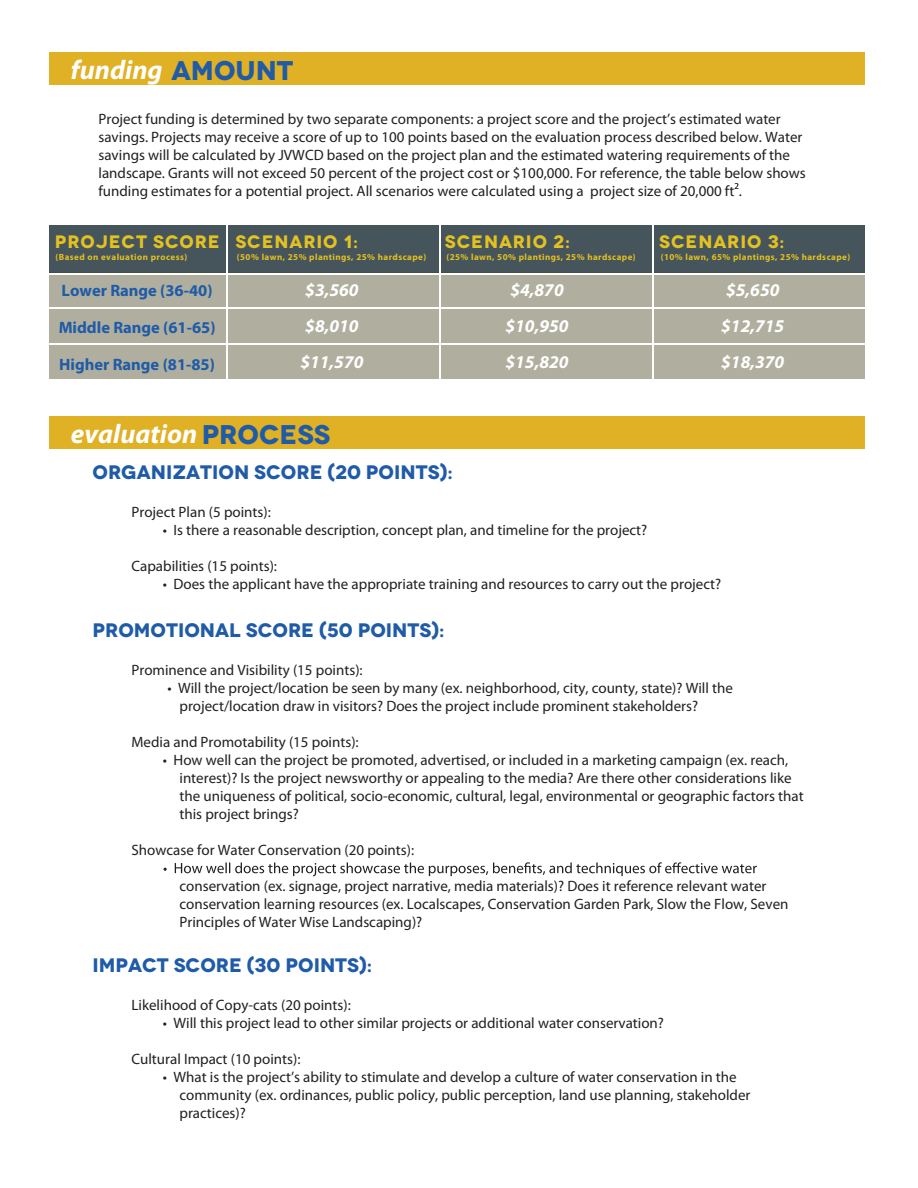
<style>
.page{position:relative;width:918px;height:1188px;background:#fff}
.page>*{position:absolute;margin:0;border:0;box-sizing:border-box;transform-origin:0 0}
.t1{font:italic 700 27px "Myriad Pro";color:#fff}
.t2{font:700 19.5px "Novecentowide";color:#1f5ba7}
.t3{font:italic 700 18px/36.2px "Myriad Pro";color:#fff}
.t4{font:700 18px "Novecentowide";letter-spacing:.05em;color:#e2c122}
.t5{font:700 16.5px "Myriad Pro";color:#1f5ba7}
.t6{font:15px/18px "Myriad Pro";color:#231f20}
.t7{font:700 9px "Myriad Pro";letter-spacing:.05em;color:#e2c122}
.s1{font-family:"Novecentowide";font-style:normal;color:#1f5ba7}
</style>
<div class="page">
<div style="left:49px;top:225px;width:816px;height:49px;background:#46545b"></div>
<svg style="left:735px;top:183px;width:4px;height:6px"></svg>
<div style="left:49px;top:274px;width:816px;height:105px;background:#b0af9f"></div>
<hr style="left:49px;top:272px;width:816px;height:2px;background:#474e42">
<hr style="left:39px;top:273px;width:836px;height:1px;background:#fff">
<hr style="left:39px;top:307px;width:836px;height:2px;background:#fff">
<hr style="left:33px;top:344px;width:836px;height:1px;background:#fff">
<hr style="left:226px;top:220px;width:2px;height:163px;background:#fff">
<hr style="left:439px;top:223px;width:2px;height:157px;background:#fff">
<svg style="left:164px;top:862px;width:593px;height:14px"></svg>
<div style="left:49px;top:52px;width:816px;height:33px;background:#e0b025"></div>
<div style="left:49px;top:417px;width:816px;height:32px;background:#e0b025"></div>
<hr style="left:652px;top:220px;width:2px;height:162px;background:#fff">
<h1 class="t1" style="left:71px;top:52px;width:224px">funding <span class="s1">AMOUNT</span></h1>
<p class="t6" style="left:98px;top:109px;width:709px">Project funding is determined by two separate components: a project score and the project’s estimated water savings. Projects may receive a score of up to 100 points based on the evaluation process described below. Water savings will be calculated by JVWCD based on the project plan and the estimated watering requirements of the landscape. Grants will not exceed 50 percent of the project cost or $100,000. For reference, the table below shows funding estimates for a potential project. All scenarios were calculated using a project size of 20,000 ft .</p>
<p class="t4" style="left:55px;top:231px;width:305px">PROJECT SCORE SCENARIO 1:</p>
<p class="t5" style="left:62px;top:280px;width:152px">Lower Range (36-40)</p>
<p class="t5" style="left:59px;top:317px;width:158px">Middle Range (61-65)</p>
<p class="t5" style="left:59px;top:354px;width:157px">Higher Range (81-85)</p>
<p class="t4" style="left:445px;top:231px;width:127px">SCENARIO 2:</p>
<p class="t4" style="left:659px;top:231px;width:127px">SCENARIO 3:</p>
<p class="t7" style="left:56px;top:251px;width:133px">(Based on evaluation process)</p>
<p class="t7" style="left:237px;top:251px;width:191px">(50% lawn, 25% plantings, 25% hardscape)</p>
<p class="t7" style="left:446px;top:251px;width:191px">(25% lawn, 50% plantings, 25% hardscape)</p>
<p class="t7" style="left:661px;top:251px;width:191px">(10% lawn, 65% plantings, 25% hardscape)</p>
<p class="t3" style="left:300px;top:271px;width:65px">$3,560 $8,010 $11,570</p>
<p class="t3" style="left:506px;top:271px;width:65px">$4,870 $10,950 $15,820</p>
<p class="t3" style="left:726px;top:271px;width:55px">$5,650</p>
<p class="t3" style="left:721px;top:307px;width:65px">$12,715</p>
<p class="t3" style="left:721px;top:344px;width:65px">$18,370</p>
<h1 class="t1" style="left:71px;top:416px;width:261px">evaluation <span class="s1">PROCESS</span></h1>
<h2 class="t2" style="left:92px;top:460px;width:362px">ORGANIZATION SCORE (20 POINTS):</h2>
<p class="t6" style="left:131px;top:502px;width:141px">Project Plan (5 points):</p>
<p class="t6" style="left:163px;top:520px;width:486px">• Is there a reasonable description, concept plan, and timeline for the project?</p>
<p class="t6" style="left:131px;top:556px;width:147px">Capabilities (15 points):</p>
<p class="t6" style="left:163px;top:574px;width:560px">• Does the applicant have the appropriate training and resources to carry out the project?</p>
<h2 class="t2" style="left:92px;top:618px;width:354px">PROMOTIONAL SCORE (50 POINTS):</h2>
<p class="t6" style="left:131px;top:661px;width:233px">Prominence and Visibility (15 points):</p>
<p class="t6" style="left:179px;top:679px;width:555px;text-indent:-12px">• Will the project/location be seen by many (ex. neighborhood, city, county, state)? Will the project/location draw in visitors? Does the project include prominent stakeholders?</p>
<p class="t6" style="left:131px;top:733px;width:229px">Media and Promotability (15 points):</p>
<p class="t6" style="left:179px;top:751px;width:626px;text-indent:-16px">• How well can the project be promoted, advertised, or included in a marketing campaign (ex. reach, interest)? Is the project newsworthy or appealing to the media? Are there other considerations like the uniqueness of political, socio-economic, cultural, legal, environmental or geographic factors that this project brings?</p>
<p class="t6" style="left:131px;top:841px;width:284px">Showcase for Water Conservation (20 points):</p>
<p class="t6" style="left:179px;top:877px;width:611px">conservation (ex. signage, project narrative, media materials)? Does it reference relevant water conservation learning resources (ex. Localscapes, Conservation Garden Park, Slow the Flow, Seven<br>Principles of Water Wise Landscaping)?</p>
<h2 class="t2" style="left:92px;top:953px;width:281px">IMPACT SCORE (30 POINTS):</h2>
<p class="t6" style="left:131px;top:996px;width:221px">Likelihood of Copy-cats (20 points):</p>
<p class="t6" style="left:163px;top:1014px;width:503px">• Will this project lead to other similar projects or additional water conservation?</p>
<p class="t6" style="left:131px;top:1050px;width:171px">Cultural Impact (10 points):</p>
<p class="t6" style="left:179px;top:1068px;width:573px;text-indent:-16px">• What is the project’s ability to stimulate and develop a culture of water conservation in the community (ex. ordinances, public policy, public perception, land use planning, stakeholder practices)?</p>
</div>
